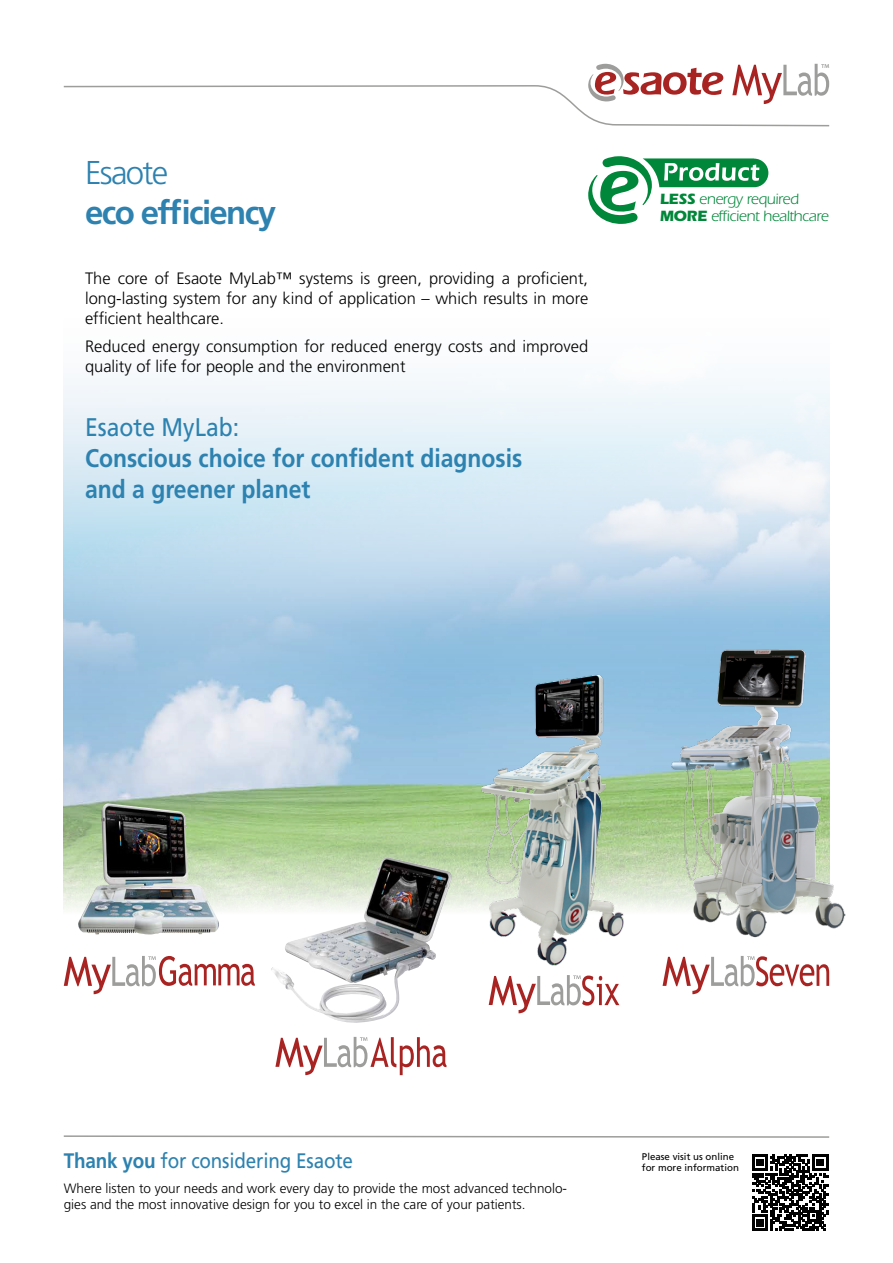
<style>
.page{position:relative;width:893px;height:1263px;background:#fff}
.page>*{position:absolute;margin:0;border:0;box-sizing:border-box;transform-origin:0 0}
.t1{font:700 33px "Frutiger";letter-spacing:-.05em;color:#2d82b0}
.t2{font:300 33px "Frutiger";letter-spacing:-.05em;color:#2d82b0}
.t3{font:700 25.5px/30.6px "Frutiger";color:#2d82b0;scale:.9 1}
.t4{font:25.5px "Frutiger";color:#2d82b0;scale:.9 1}
.t5{font:21px "Frutiger";letter-spacing:-.01em;color:#2d82b0;scale:.9 1}
.t6{font:300 16.5px/19.8px "Frutiger";color:#000;text-align:justify}
.t7{font:15.45px/16.6px "Itc Eras";letter-spacing:-.025em;color:#008739}
.t8{font:300 13.5px/16.2px "Frutiger";color:#000}
.t9{font:9.75px/11.7px "Frutiger";color:#000}
.s1{font-weight:700}
</style>
<div class="page">
<svg style="left:63px;top:754px;width:767px;height:252px"></svg>
<svg style="left:63px;top:63px;width:767px;height:64px"></svg>
<svg style="left:588px;top:156px;width:180px;height:68px"></svg>
<svg style="left:63px;top:1135px;width:767px;height:3px"></svg>
<svg style="left:489px;top:975px;width:130px;height:38px"></svg>
<svg style="left:663px;top:956px;width:166px;height:38px"></svg>
<svg style="left:275px;top:1037px;width:171px;height:38px"></svg>
<svg style="left:64px;top:956px;width:191px;height:38px"></svg>
<img style="left:271px;top:857px;width:181px;height:166px">
<img style="left:667px;top:646px;width:179px;height:302px">
<img style="left:78px;top:811px;width:71px;height:123px">
<img style="left:447px;top:656px;width:197px;height:311px">
<svg style="left:752px;top:1154px;width:76px;height:77px"></svg>
<h1 class="t2" style="left:85px;top:154px;width:85px">Esaote</h1>
<h1 class="t1" style="left:85px;top:193px;width:193px">eco efficiency</h1>
<p class="t6" style="left:85px;top:269px;width:505px">The core of Esaote MyLab™ systems is green, providing a proficient, long-lasting system for any kind of application – which results in more efficient healthcare.</p>
<p class="t6" style="left:85px;top:337px;width:505px">Reduced energy consumption for reduced energy costs and improved quality of life for people and the environment</p>
<h2 class="t4" style="left:85px;top:413px;width:173px">Esaote MyLab:</h2>
<h2 class="t3" style="left:85px;top:443px;width:487px">Conscious choice for confident diagnosis and a greener planet</h2>
<p class="t7" style="left:660px;top:191px;width:170px"><span class="s1">LESS</span> energy required<br><span class="s1">MORE</span> efficient healthcare</p>
<p class="t5" style="left:64px;top:1148px;width:323px"><span class="s1">Thank you</span> for considering Esaote</p>
<p class="t8" style="left:64px;top:1180px;width:505px">Where listen to your needs and work every day to provide the most advanced technolo&shy;gies and the most innovative design for you to excel in the care of your patients.</p>
<p class="t9" style="left:642px;top:1150px;width:98px">Please visit us online for more information</p>
</div>
